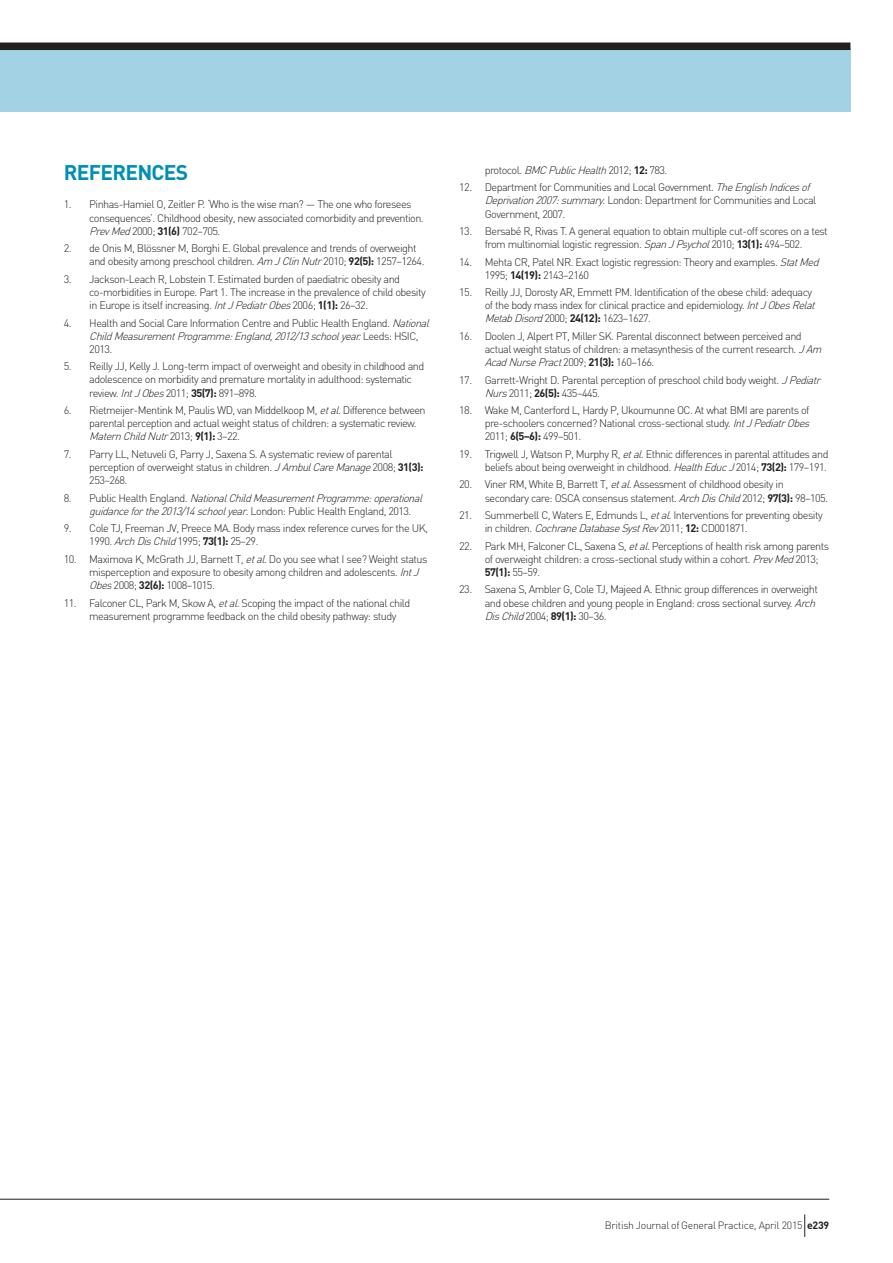
<style>
.page{position:relative;width:893px;height:1263px;background:#fff}
.page>*{position:absolute;margin:0;border:0;box-sizing:border-box;transform-origin:0 0}
.t1{font:700 21px "DIN";letter-spacing:-.035em;color:#008fb3}
.t2{font:300 10.8px/13.2px "DIN";letter-spacing:-.05em;color:#231f20}
.t3{font:italic 300 10.8px/13.2px "DIN";color:#231f20}
.t4{font:300 10.5px "DIN";letter-spacing:-.025em;color:#231f20}
.s1{font-style:italic}
.s2{font-weight:700}
.s3{font-style:normal}
</style>
<div class="page">
<div style="left:0;top:48px;width:850px;height:64px;background:#a2d2e3"></div>
<div style="left:0;top:43px;width:850px;height:7px;background:#231f20"></div>
<hr style="left:0;top:1199px;width:829px;height:1px;background:#231f20">
<svg style="left:804px;top:1214px;width:1px;height:23px"></svg>
<h1 class="t1" style="left:64px;top:159px;width:126px">REFERENCES</h1>
<p class="t2" style="left:89px;top:198px;width:336px;text-indent:-26px">1. Pinhas-Hamiel O, Zeitler P. ‘Who is the wise man? — The one who foresees consequences’. Childhood obesity, new associated comorbidity and prevention.<br><span class="s1">PrevMed</span>2000; <span class="s2">31(6)</span> 702–705.</p>
<p class="t2" style="left:89px;top:242px;width:337px;text-indent:-26px">2. de Onis M, Blössner M, Borghi E. Global prevalence and trends of overweight and obesity among preschool children. <span class="s1">Am JClinNutr</span>2010; <span class="s2">92(5):</span> 1257–1264.</p>
<p class="t2" style="left:89px;top:272px;width:338px;text-indent:-26px">3. Jackson-Leach R, Lobstein T. Estimated burden of paediatric obesity and co-morbidities in Europe. Part 1. The increase in the prevalence of child obesity in Europe is itself increasing. <span class="s1">IntJPediatrObes</span>2006; <span class="s2">1(1):</span> 26–32.</p>
<p class="t2" style="left:89px;top:316px;width:345px;text-indent:-26px">4. Health and Social Care Information Centre and Public Health England. <span class="s1">National<br>ChildMeasurementProgramme:England,2012/13schoolyear.</span>L e e d s : H S I C ,<br>2013.</p>
<p class="t2" style="left:89px;top:360px;width:336px;text-indent:-26px">5. Reilly JJ, Kelly J. Long-term impact of overweight and obesity in childhood and adolescence on morbidity and premature mortality in adulthood: systematic review. <span class="s1">IntJObes</span>2011; <span class="s2">35(7):</span> 891–898.</p>
<p class="t2" style="left:89px;top:403px;width:338px;text-indent:-26px">6. Rietmeijer-Mentink M, Paulis WD, van Middelkoop M, <span class="s1">etal.</span>Difference between parental perception and actual weight status of children: a systematic review.<br><span class="s1">MaternChildNutr</span>2 0 1 3 ; <span class="s2">9 ( 1 ) :</span> 3 – 2 2 .</p>
<p class="t2" style="left:89px;top:447px;width:336px;text-indent:-26px">7. Parry LL, Netuveli G, Parry J, Saxena S. A systematic review of parental perception of overweight status in children. <span class="s1">JAmbulCareManage</span>2008; <span class="s2">31(3):<br></span>253–268.</p>
<p class="t3" style="left:89px;top:491px;width:338px;text-indent:-26px"><span class="s3">8 . P u b l i c H e a l t h E n g l a n d .</span> NationalChildMeasurementProgramme:operational guidanceforthe2013/14schoolyear<span class="s3">. London: Public Health England, 2013.</span></p>
<p class="t2" style="left:89px;top:522px;width:340px;text-indent:-26px">9. Cole TJ, Freeman JV, Preece MA. Body mass index reference curves for the UK,<br>1990. <span class="s1">ArchDisChild</span>1995; <span class="s2">73(1):</span> 25–29.</p>
<p class="t2" style="left:89px;top:552px;width:340px;text-indent:-26px">10. Maximova K, McGrath JJ, Barnett T, <span class="s1">etal.</span>Do you see what I see? Weight status misperception and exposure to obesity among children and adolescents. <span class="s1">IntJ<br>Obes</span>2008; <span class="s2">32(6):</span> 1008–1015.</p>
<p class="t2" style="left:89px;top:596px;width:323px;text-indent:-26px">11. Falconer CL, Park M, Skow A, <span class="s1">etal.</span>Scoping the impact of the national child measurement programme feedback on the child obesity pathway: study</p>
<p class="t2" style="left:485px;top:163px;width:184px">protocol. <span class="s1">BMCPublicHealth</span>2012; <span class="s2">12:</span> 783.</p>
<p class="t2" style="left:485px;top:181px;width:333px;text-indent:-26px">12. Department for Communities and Local Government. <span class="s1">TheEnglishIndicesof<br>Deprivation2007:summary</span>. London: Department for Communities and Local<br>Government, 2007.</p>
<p class="t2" style="left:459px;top:224px;width:370px;text-align:center">13. Bersabé R, Rivas T. A general equation to obtain multiple cut-off scores on a test from multinomial logistic regression. <span class="s1">SpanJPsychol</span>2010; <span class="s2">13(1):</span> 494–502.</p>
<p class="t2" style="left:485px;top:255px;width:339px;text-indent:-26px">14. Mehta CR, Patel NR. Exact logistic regression: Theory and examples. <span class="s1">StatMed<br></span>1995; <span class="s2">14(19):</span> 2143–2160</p>
<p class="t2" style="left:485px;top:285px;width:335px;text-indent:-26px">15. Reilly JJ, Dorosty AR, Emmett PM. Identification of the obese child: adequacy of the body mass index for clinical practice and epidemiology. <span class="s1">IntJObesRelat<br>MetabDisord</span>2000; <span class="s2">24(12):</span> 1623–1627.</p>
<p class="t2" style="left:485px;top:329px;width:342px;text-indent:-26px">16. Doolen J, Alpert PT, Miller SK. Parental disconnect between perceived and actual weight status of children: a metasynthesis of the current research. <span class="s1">JAm<br>AcadNursePract</span>2009; <span class="s2">21(3):</span> 160–166.</p>
<p class="t2" style="left:485px;top:373px;width:340px;text-indent:-26px">17. Garrett-Wright D. Parental perception of preschool child body weight. <span class="s1">JPediatr<br>Nurs</span>2011; <span class="s2">26(5):</span> 435–445.</p>
<p class="t2" style="left:485px;top:404px;width:330px;text-indent:-26px">18. Wake M, Canterford L, Hardy P, Ukoumunne OC. At what BMI are parents of pre-schoolers concerned? National cross-sectional study. <span class="s1">IntJPediatrObes<br></span>2011; <span class="s2">6(5–6):</span> 499–501.</p>
<p class="t2" style="left:459px;top:447px;width:371px;text-align:right">19. Trigwell J, Watson P, Murphy R, <span class="s1">etal.</span>Ethnic differences in parental attitudes and beliefs about being overweight in childhood. <span class="s1">HealthEducJ</span>2014; <span class="s2">73(2):</span> 179–191.</p>
<p class="t2" style="left:485px;top:478px;width:345px;text-indent:-26px">20. Viner RM, White B, Barrett T, <span class="s1">etal.</span>Assessment of childhood obesity in secondary care: OSCA consensus statement. <span class="s1">ArchDisChild</span>2012; <span class="s2">97(3):</span> 98–105.</p>
<p class="t2" style="left:485px;top:508px;width:339px;text-indent:-26px">21. Summerbell C, Waters E, Edmunds L, <span class="s1">etal.</span>Interventions for preventing obesity in children. <span class="s1">CochraneDatabaseSystRev</span>2011; <span class="s2">12:</span> CD001871.</p>
<p class="t2" style="left:485px;top:539px;width:346px;text-indent:-26px">22. Park MH, Falconer CL, Saxena S, <span class="s1">etal.</span>Perceptions of health risk among parents of overweight children: a cross-sectional study within a cohort. <span class="s1">PrevMed</span>2013;<br><span class="s2">57(1):</span> 55–59.</p>
<p class="t2" style="left:485px;top:583px;width:335px;text-align:justify;text-indent:-26px">23. Saxena S, Ambler G, Cole TJ, Majeed A. Ethnic group differences in overweight and obese children and young people in England: cross sectional survey. <span class="s1">Arch DisChild</span>2004; <span class="s2">89(1):</span> 30–36.</p>
<p class="t4" style="left:605px;top:1219px;width:226px">British Journal of General Practice, April 2015 <span class="s2">e239</span></p>
</div>
